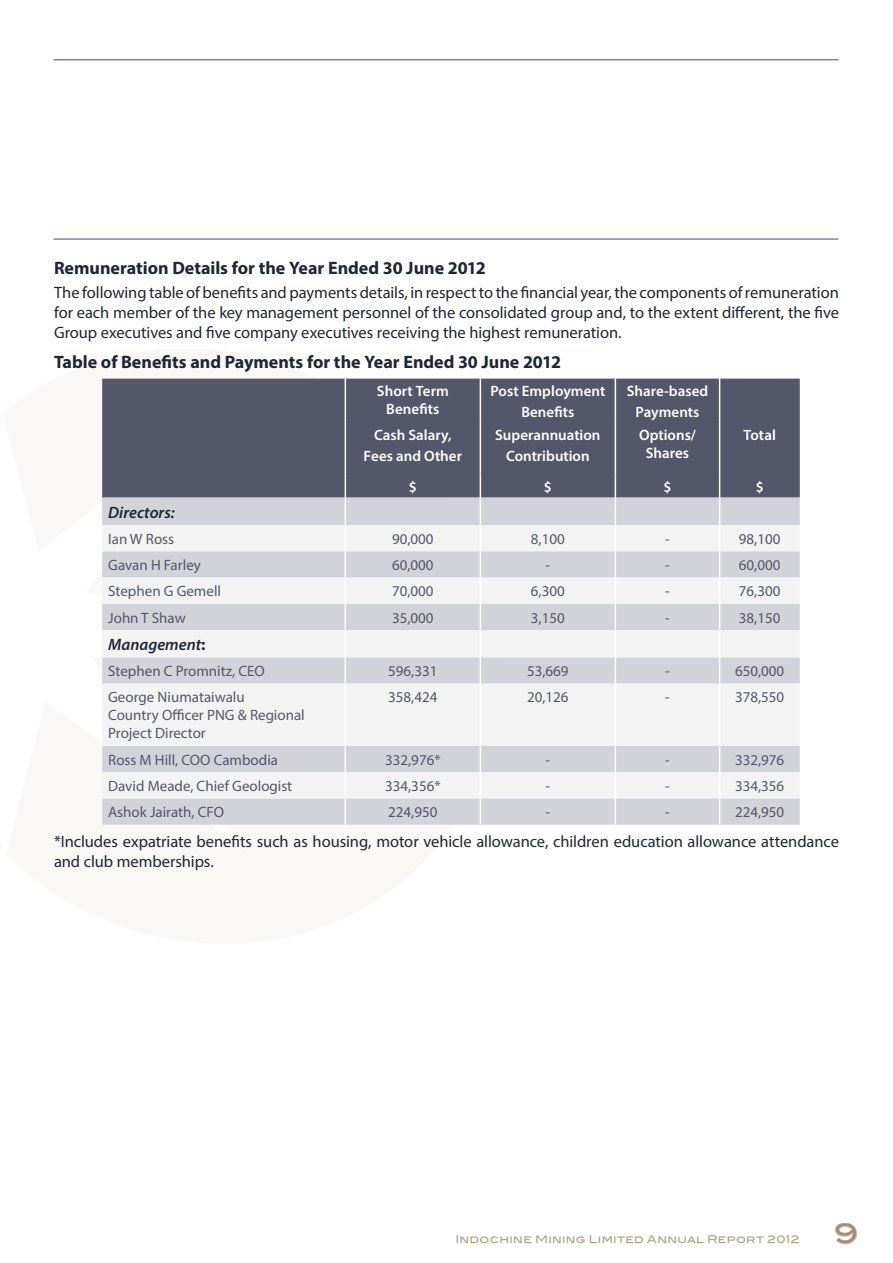
<style>
.page{position:relative;width:893px;height:1263px;background:#fff}
.page>*{position:absolute;margin:0;border:0;box-sizing:border-box;transform-origin:0 0}
.t1{font:27px "Blair Md ITCTT Medium";color:#ab8d6d}
.t2{font:700 18px "Myriad Pro";color:#1e2735}
.t3{font:16.5px/19.8px "Myriad Pro";letter-spacing:-.005em;color:#1e2735;text-align:justify}
.table_sub_head{font:italic 600 16.5px "Myriad Pro";color:#1e2735}
.table_text{font:15px/18px "Myriad Pro";color:#535769}
.table_data{font:15px "Myriad Pro";color:#535769}
.Table_header{font:600 15px/18px "Myriad Pro";color:#fff;text-align:center}
.t4{font:10.5px "Blair Md ITCTT Medium";letter-spacing:.03em;color:#afa280}
.s1{font-weight:700;font-style:normal}
</style>
<div class="page">
<svg style="left:0;top:238px;width:635px;height:706px"></svg>
<hr style="left:54px;top:238px;width:784px;height:2px;background:#8087a7">
<hr style="left:54px;top:59px;width:784px;height:1px;background:#8087a7">
<div style="left:102px;top:379px;width:698px;height:119px;background:#535769"></div>
<div style="left:102px;top:498px;width:698px;height:327px;background:#d1d2da"></div>
<svg style="left:102px;top:525px;width:698px;height:273px;fill:#f3f3f4"></svg>
<hr style="left:345px;top:379px;width:1px;height:44px;background:#fff">
<hr style="left:480px;top:379px;width:1px;height:44px;background:#fff">
<hr style="left:615px;top:379px;width:1px;height:44px;background:#fff">
<hr style="left:719px;top:379px;width:1px;height:44px;background:#fff">
<hr style="left:345px;top:423px;width:1px;height:51px;background:#fff">
<hr style="left:480px;top:423px;width:1px;height:51px;background:#fff">
<hr style="left:615px;top:423px;width:1px;height:51px;background:#fff">
<hr style="left:719px;top:423px;width:1px;height:51px;background:#fff">
<svg style="left:345px;top:474px;width:1px;height:210px"></svg>
<svg style="left:480px;top:474px;width:1px;height:210px"></svg>
<svg style="left:615px;top:474px;width:1px;height:210px"></svg>
<svg style="left:719px;top:474px;width:1px;height:210px"></svg>
<hr style="left:345px;top:684px;width:1px;height:62px;background:#fff">
<hr style="left:480px;top:684px;width:1px;height:62px;background:#fff">
<hr style="left:615px;top:684px;width:1px;height:62px;background:#fff">
<hr style="left:719px;top:684px;width:1px;height:62px;background:#fff">
<svg style="left:345px;top:746px;width:1px;height:79px"></svg>
<svg style="left:480px;top:746px;width:1px;height:79px"></svg>
<svg style="left:615px;top:746px;width:1px;height:79px"></svg>
<svg style="left:719px;top:746px;width:1px;height:79px"></svg>
<h3 class="t2" style="left:54px;top:256px;width:433px">Remuneration Details for the Year Ended 30 June 2012</h3>
<p class="t3" style="left:54px;top:282px;width:786px">The following table of benefits and payments details, in respect to the financial year, the components of remuneration for each member of the key management personnel of the consolidated group and, to the extent different, the five Group executives and five company executives receiving the highest remuneration.</p>
<h3 class="t2" style="left:54px;top:350px;width:508px">Table of Benefits and Payments for the Year Ended 30 June 2012</h3>
<p class="Table_header" style="left:377px;top:381px;width:73px">Short Term<br>Benefits</p>
<p class="Table_header" style="left:490px;top:381px;width:116px">Post Employment</p>
<p class="Table_header" style="left:627px;top:381px;width:83px">Share-based</p>
<p class="Table_header" style="left:635px;top:402px;width:66px">Payments</p>
<p class="Table_header" style="left:521px;top:402px;width:55px">Benefits</p>
<p class="Table_header" style="left:374px;top:426px;width:79px">Cash Salary,</p>
<p class="Table_header" style="left:364px;top:447px;width:100px">Fees and Other</p>
<p class="Table_header" style="left:495px;top:426px;width:107px">Superannuation</p>
<p class="Table_header" style="left:506px;top:447px;width:85px">Contribution</p>
<p class="Table_header" style="left:639px;top:426px;width:58px">Options/<br>Shares</p>
<p class="Table_header" style="left:743px;top:426px;width:34px">Total</p>
<p class="Table_header" style="left:409px;top:477px;width:10px">$</p>
<p class="Table_header" style="left:544px;top:477px;width:10px">$</p>
<p class="Table_header" style="left:663px;top:477px;width:10px">$</p>
<p class="Table_header" style="left:756px;top:477px;width:10px">$</p>
<p class="table_sub_head" style="left:108px;top:501px;width:68px">Directors:</p>
<p class="table_text" style="left:108px;top:529px;width:67px">Ian W Ross</p>
<p class="table_data" style="left:392px;top:529px;width:43px">90,000</p>
<p class="table_data" style="left:531px;top:529px;width:35px">8,100</p>
<p class="table_data" style="left:665px;top:529px;width:6px">-</p>
<p class="table_data" style="left:739px;top:529px;width:43px">98,100</p>
<p class="table_text" style="left:108px;top:556px;width:94px">Gavan H Farley</p>
<p class="table_data" style="left:392px;top:556px;width:43px">60,000</p>
<p class="table_data" style="left:546px;top:556px;width:6px">-</p>
<p class="table_data" style="left:665px;top:556px;width:6px">-</p>
<p class="table_data" style="left:739px;top:556px;width:43px">60,000</p>
<p class="table_text" style="left:108px;top:582px;width:114px">Stephen G Gemell</p>
<p class="table_data" style="left:392px;top:582px;width:43px">70,000</p>
<p class="table_data" style="left:531px;top:582px;width:35px">6,300</p>
<p class="table_data" style="left:665px;top:582px;width:6px">-</p>
<p class="table_data" style="left:739px;top:582px;width:43px">76,300</p>
<p class="table_text" style="left:108px;top:608px;width:79px">John T Shaw</p>
<p class="table_data" style="left:392px;top:608px;width:43px">35,000</p>
<p class="table_data" style="left:531px;top:608px;width:35px">3,150</p>
<p class="table_data" style="left:665px;top:608px;width:6px">-</p>
<p class="table_data" style="left:739px;top:608px;width:43px">38,150</p>
<p class="table_sub_head" style="left:108px;top:634px;width:99px">Management<span class="s1">:</span></p>
<p class="table_text" style="left:108px;top:662px;width:158px">Stephen C Promnitz, CEO</p>
<p class="table_data" style="left:388px;top:662px;width:51px">596,331</p>
<p class="table_data" style="left:527px;top:662px;width:43px">53,669</p>
<p class="table_data" style="left:665px;top:662px;width:6px">-</p>
<p class="table_data" style="left:735px;top:662px;width:51px">650,000</p>
<p class="table_text" style="left:108px;top:688px;width:198px">George Niumataiwalu<br>Country Officer PNG &amp; Regional<br>Project Director</p>
<p class="table_data" style="left:388px;top:688px;width:51px">358,424</p>
<p class="table_data" style="left:527px;top:688px;width:43px">20,126</p>
<p class="table_data" style="left:665px;top:688px;width:6px">-</p>
<p class="table_data" style="left:735px;top:688px;width:51px">378,550</p>
<p class="table_text" style="left:108px;top:750px;width:171px">Ross M Hill, COO Cambodia</p>
<p class="table_data" style="left:385px;top:750px;width:57px">332,976*</p>
<p class="table_data" style="left:546px;top:750px;width:6px">-</p>
<p class="table_data" style="left:665px;top:750px;width:6px">-</p>
<p class="table_data" style="left:735px;top:750px;width:51px">332,976</p>
<p class="table_text" style="left:108px;top:777px;width:186px">David Meade, Chief Geologist</p>
<p class="table_data" style="left:385px;top:777px;width:57px">334,356*</p>
<p class="table_data" style="left:546px;top:777px;width:6px">-</p>
<p class="table_data" style="left:665px;top:777px;width:6px">-</p>
<p class="table_data" style="left:735px;top:777px;width:51px">334,356</p>
<p class="table_text" style="left:108px;top:803px;width:118px">Ashok Jairath, CFO</p>
<p class="table_data" style="left:388px;top:803px;width:51px">224,950</p>
<p class="table_data" style="left:546px;top:803px;width:6px">-</p>
<p class="table_data" style="left:665px;top:803px;width:6px">-</p>
<p class="table_data" style="left:735px;top:803px;width:51px">224,950</p>
<p class="t3" style="left:54px;top:832px;width:786px">*Includes expatriate benefits such as housing, motor vehicle allowance, children education allowance attendance and club memberships.</p>
<p class="t4" style="left:455px;top:1231px;width:345px">Indochine Mining Limited Annual Report 2012</p>
<h1 class="t1" style="left:835px;top:1212px;width:26px">9</h1>
</div>
